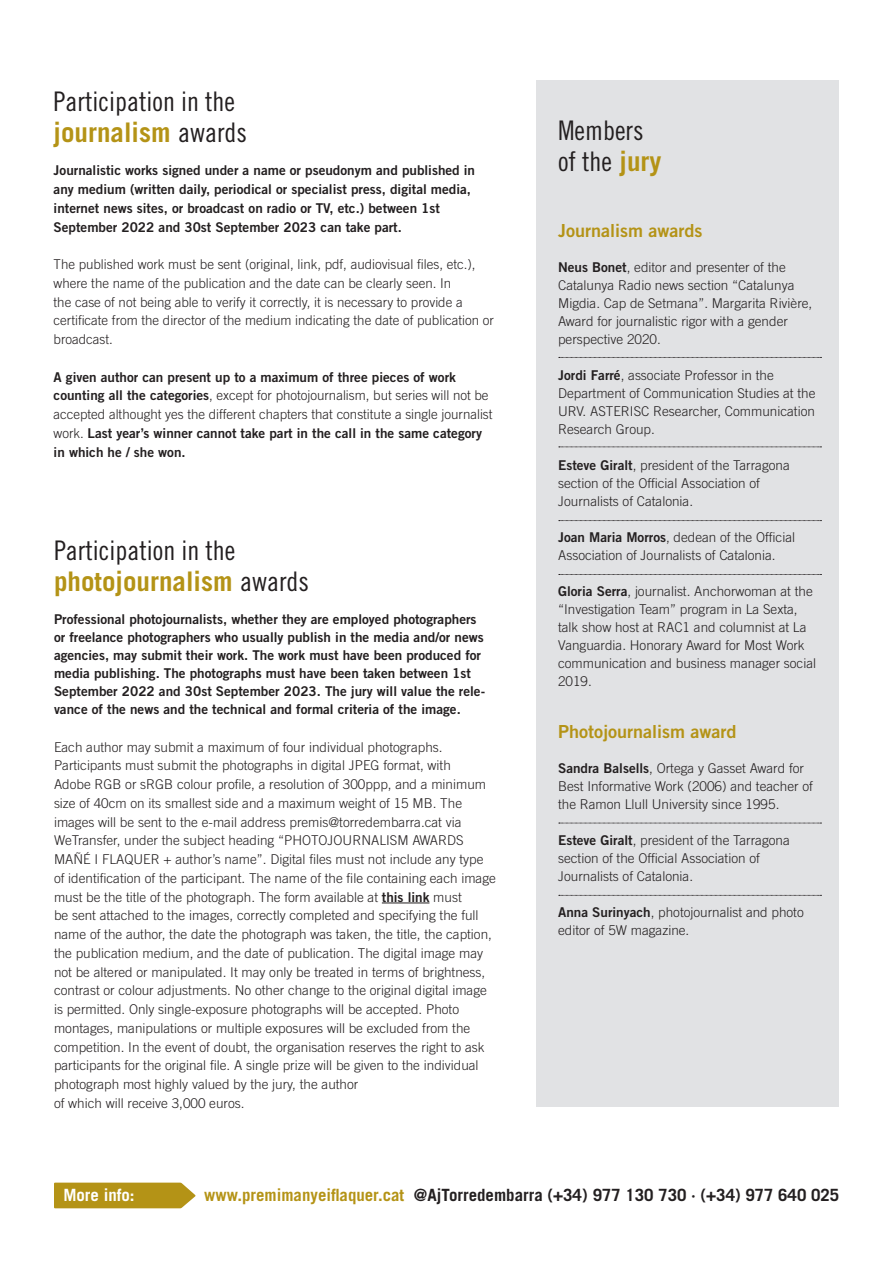
<style>
.page{position:relative;width:893px;height:1263px;background:#fff}
.page>*{position:absolute;margin:0;border:0;box-sizing:border-box;transform-origin:0 0}
.t1{font:27px/31.5px "Trade Gothic LT Std Cn 18";color:#231f20}
.t2{font:700 27px "Trade Gothic LT Std";color:#b49316}
.t3{font:18px "Trade Gothic LT Std Bd 2";color:#b49316}
.t4{font:700 16.8px "Trade Gothic LT Std";color:#231f20}
.t5{font:700 16.8px "Trade Gothic LT Std";color:#fff}
.t6{font:300 13.5px/18.8px "Trade Gothic LT Std";color:#231f20}
.t7{font:13.5px/18px "Trade Gothic LT Std Bd 2";color:#231f20}
.s1{font-family:"Trade Gothic LT Std Cn 18";font-weight:400;color:#231f20}
.s2{font-family:"Trade Gothic LT Std Bd 2";font-weight:400}
.s3{font-family:"Trade Gothic LT Std";font-weight:300}
.s4{font-family:"Trade Gothic LT Std";font-weight:700;color:#b49316}
.s5{color:#b49316}
</style>
<div class="page">
<div style="left:537px;top:81px;width:302px;height:1026px;background:#e1e2e4"></div>
<svg style="left:54px;top:1182px;width:142px;height:26px;background:#b99b27"></svg>
<hr style="left:382px;top:903px;width:47px;height:1px;background:#231f20">
<svg style="left:559px;top:357px;width:262px;height:1px"></svg>
<svg style="left:559px;top:823px;width:262px;height:1px"></svg>
<svg style="left:559px;top:895px;width:262px;height:1px"></svg>
<svg style="left:559px;top:447px;width:262px;height:1px"></svg>
<svg style="left:559px;top:520px;width:262px;height:1px"></svg>
<svg style="left:559px;top:574px;width:262px;height:1px"></svg>
<h1 class="t1" style="left:54px;top:85px;width:183px">Participation in the</h1>
<h1 class="t2" style="left:54px;top:116px;width:195px">journalism <span class="s1">awards</span></h1>
<p class="t7" style="left:54px;top:161px;width:423px;line-height:18.8px">Journalistic works signed under a name or pseudonym and published in any medium (written daily, periodical or specialist press, digital media, internet news sites, or broadcast on radio or TV, etc.) between 1st September 2022 and 30st September 2023 can take part.</p>
<p class="t6" style="left:54px;top:255px;width:442px">The published work must be sent (original, link, pdf, audiovisual files, etc.), where the name of the publication and the date can be clearly seen. In<br>the case of not being able to verify it correctly, it is necessary to provide a certificate from the director of the medium indicating the date of publication or broadcast.</p>
<p class="t7" style="left:54px;top:368px;width:404px">A given author can present up to a maximum of three pieces of work</p>
<p class="t6" style="left:54px;top:386px;width:440px"><span class="s2">counting all the categories</span>, except for photojournalism, but series will not be accepted althought yes the different chapters that constitute a single journalist</p>
<p class="t7" style="left:54px;top:423px;width:430px;line-height:18.8px"><span class="s3">work.</span> Last year’s winner cannot take part in the call in the same category in which he / she won.</p>
<h1 class="t1" style="left:54px;top:534px;width:183px">Participation in the</h1>
<h1 class="t2" style="left:54px;top:565px;width:256px">photojournalism <span class="s1">awards</span></h1>
<p class="t7" style="left:54px;top:610px;width:433px">Professional photojournalists, whether they are employed photographers or freelance photographers who usually publish in the media and/or news agencies, may submit their work. The work must have been produced for media publishing. The photographs must have been taken between 1st September 2022 and 30st September 2023. The jury will value the rele&shy;vance of the news and the technical and formal criteria of the image.</p>
<p class="t6" style="left:54px;top:737px;width:443px">Each author may submit a maximum of four individual photographs.<br>Participants must submit the photographs in digital JPEG format, with<br>Adobe RGB or sRGB colour profile, a resolution of 300ppp, and a minimum size of 40cm on its smallest side and a maximum weight of 15 MB. The images will be sent to the e-mail address premis@torredembarra.cat via WeTransfer, under the subject heading “PHOTOJOURNALISM AWARDS MAÑÉ I FLAQUER + author’s name”. Digital files must not include any type of identification of the participant. The name of the file containing each image must be the title of the photograph. The form available at <span class="s2">this link</span> must<br>be sent attached to the images, correctly completed and specifying the full name of the author, the date the photograph was taken, the title, the caption, the publication medium, and the date of publication. The digital image may not be altered or manipulated. It may only be treated in terms of brightness, contrast or colour adjustments. No other change to the original digital image is permitted. Only single-exposure photographs will be accepted. Photo montages, manipulations or multiple exposures will be excluded from the competition. In the event of doubt, the organisation reserves the right to ask participants for the original file. A single prize will be given to the individual photograph most highly valued by the jury, the author<br>of which will receive 3,000 euros.</p>
<h1 class="t1" style="left:558px;top:114px;width:105px">Members of the <span class="s4">jury</span></h1>
<h2 class="t3" style="left:558px;top:220px;width:146px">Journalism awards</h2>
<p class="t6" style="left:558px;top:258px;width:256px;line-height:18px"><span class="s2">Neus Bonet</span>, editor and presenter of the Catalunya Radio news section “Catalunya Migdia. Cap de Setmana”. Margarita Rivière, Award for journalistic rigor with a gender perspective 2020.</p>
<p class="t6" style="left:558px;top:366px;width:259px;line-height:18px"><span class="s2">Jordi Farré</span>, associate Professor in the Department of Communication Studies at the URV. ASTERISC Researcher, Communication Research Group.</p>
<p class="t6" style="left:558px;top:456px;width:233px;line-height:18px"><span class="s2">Esteve Giralt</span>, president of the Tarragona section of the Official Association of<br>Journalists of Catalonia.</p>
<p class="t6" style="left:558px;top:528px;width:239px;line-height:18px"><span class="s2">Joan Maria Morros</span>, dedean of the Official<br>Association of Journalists of Catalonia.</p>
<p class="t6" style="left:558px;top:582px;width:260px;line-height:18px"><span class="s2">Gloria Serra</span>, journalist. Anchorwoman at the “Investigation Team” program in La Sexta, talk show host at RAC1 and columnist at La Vanguardia. Honorary Award for Most Work communication and business manager social 2019.</p>
<h2 class="t3" style="left:558px;top:721px;width:180px">Photojournalism award</h2>
<p class="t6" style="left:558px;top:759px;width:256px;line-height:18px"><span class="s2">Sandra Balsells</span>, Ortega y Gasset Award for<br>Best Informative Work (2006) and teacher of the Ramon Llull University since 1995.</p>
<p class="t6" style="left:558px;top:831px;width:233px;line-height:18px"><span class="s2">Esteve Giralt</span>, president of the Tarragona section of the Official Association of<br>Journalists of Catalonia.</p>
<p class="t6" style="left:558px;top:903px;width:247px;line-height:18px"><span class="s2">Anna Surinyach</span>, photojournalist and photo editor of 5W magazine.</p>
<p class="t5" style="left:63px;top:1185px;width:73px">More info:</p>
<p class="t4" style="left:204px;top:1185px;width:636px"><span class="s5">www.premimanyeiflaquer.cat</span> @AjTorredembarra (+34) 977 130 730 · (+34) 977 640 025</p>
</div>
